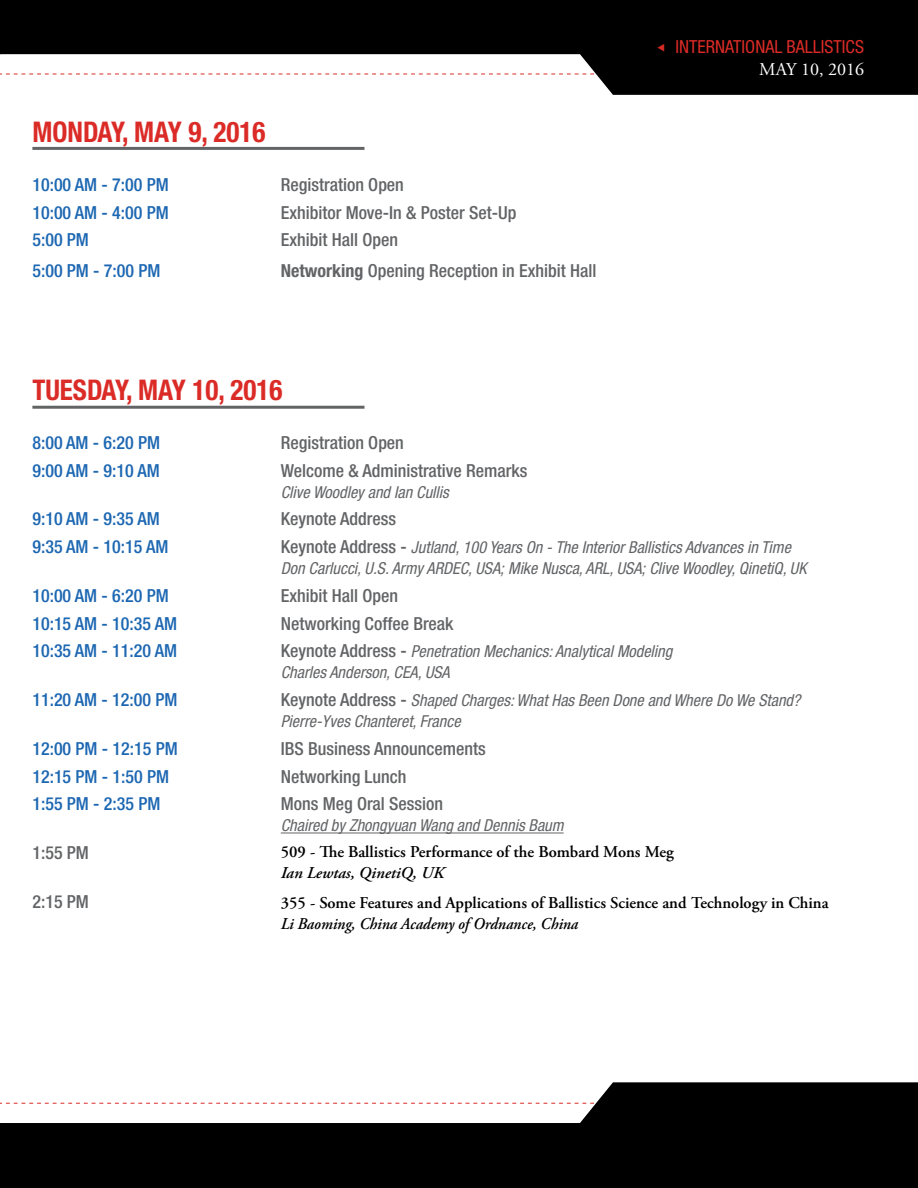
<style>
.page{position:relative;width:918px;height:1188px;background:#fff}
.page>*{position:absolute;margin:0;border:0;box-sizing:border-box;transform-origin:0 0}
.t1{font:700 condensed 28.5px "Helvetica Neue LT Std";color:#db2b27;scale:.95 1}
.t2{font:500 condensed 18px "Helvetica Neue LT Std";color:#636466}
.t3{font:500 condensed 18px "Helvetica Neue LT Std";color:#1d67b2}
.t4{font:condensed 18px "Helvetica Neue LT Std";color:#db2b27}
.t5{font:18px "Adobe Garamond Pro";color:#fff}
.t6{font:italic condensed 16.5px/21px "Helvetica Neue LT Std";color:#636466}
.t7{font:600 16.5px "Adobe Garamond Pro";color:#000}
.t8{font:italic 600 16.5px "Adobe Garamond Pro";color:#000;scale:.94 1}
.t9{font:italic 600 16.5px "Adobe Garamond Pro";color:#000}
.s1{font-weight:700}
.s2{font-weight:500;font-style:normal;font-size:18px}
</style>
<div class="page">
<div style="left:594px;top:0;width:324px;height:95px;background:#000"></div>
<svg style="left:0;top:0;width:594px;height:75px"></svg>
<div style="left:594px;top:1082px;width:324px;height:106px;background:#000"></div>
<svg style="left:0;top:1102px;width:594px;height:86px"></svg>
<hr style="left:281px;top:833px;width:283px;height:1px;background:#636466">
<hr style="left:32px;top:147px;width:332px;height:3px;background:#636466">
<hr style="left:32px;top:406px;width:332px;height:3px;background:#636466">
<svg style="left:658px;top:44px;width:6px;height:7px"></svg>
<h1 class="t1" style="left:32px;top:115px;width:247px">MONDAY, MAY 9, 2016</h1>
<p class="t3" style="left:32px;top:174px;width:138px">10:00 AM - 7:00 PM</p>
<p class="t2" style="left:281px;top:174px;width:125px">Registration Open</p>
<p class="t3" style="left:32px;top:201px;width:138px">10:00 AM - 4:00 PM</p>
<p class="t2" style="left:281px;top:201px;width:237px">Exhibitor Move-In &amp; Poster Set-Up</p>
<p class="t3" style="left:32px;top:229px;width:58px">5:00 PM</p>
<p class="t2" style="left:281px;top:229px;width:119px">Exhibit Hall Open</p>
<p class="t3" style="left:32px;top:260px;width:130px">5:00 PM - 7:00 PM</p>
<p class="t2" style="left:281px;top:260px;width:317px"><span class="s1">Networking</span> Opening Reception in Exhibit Hall</p>
<p class="t4" style="left:676px;top:37px;width:190px">INTERNATIONAL BALLISTICS</p>
<p class="t5" style="left:759px;top:58px;width:106px">MAY 10, 2016</p>
<h1 class="t1" style="left:32px;top:373px;width:265px">TUESDAY, MAY 10, 2016</h1>
<p class="t3" style="left:32px;top:432px;width:129px">8:00 AM - 6:20 PM</p>
<p class="t2" style="left:281px;top:432px;width:125px">Registration Open</p>
<p class="t3" style="left:32px;top:459px;width:129px">9:00 AM - 9:10 AM</p>
<p class="t2" style="left:281px;top:459px;width:248px">Welcome &amp; Administrative Remarks</p>
<p class="t6" style="left:281px;top:482px;width:170px">Clive Woodley and Ian Cullis</p>
<p class="t3" style="left:32px;top:508px;width:129px">9:10 AM - 9:35 AM</p>
<p class="t2" style="left:281px;top:508px;width:117px">Keynote Address</p>
<p class="t3" style="left:32px;top:536px;width:138px">9:35 AM - 10:15 AM</p>
<p class="t6" style="left:281px;top:537px;width:527px"><span class="s2">Keynote Address -</span> Jutland, 100 Years On - The Interior Ballistics Advances in Time<br>Don Carlucci, U.S. Army ARDEC, USA; Mike Nusca, ARL, USA; Clive Woodley, QinetiQ, UK</p>
<p class="t3" style="left:32px;top:585px;width:138px">10:00 AM - 6:20 PM</p>
<p class="t2" style="left:281px;top:585px;width:119px">Exhibit Hall Open</p>
<p class="t3" style="left:32px;top:612px;width:146px">10:15 AM - 10:35 AM</p>
<p class="t2" style="left:281px;top:612px;width:174px">Networking Coffee Break</p>
<p class="t3" style="left:32px;top:640px;width:146px">10:35 AM - 11:20 AM</p>
<p class="t6" style="left:281px;top:641px;width:393px"><span class="s2">Keynote Address -</span> Penetration Mechanics: Analytical Modeling<br>Charles Anderson, CEA, USA</p>
<p class="t3" style="left:32px;top:689px;width:147px">11:20 AM - 12:00 PM</p>
<p class="t6" style="left:281px;top:690px;width:521px"><span class="s2">Keynote Address -</span> Shaped Charges: What Has Been Done and Where Do We Stand?<br>Pierre-Yves Chanteret, France</p>
<p class="t3" style="left:32px;top:738px;width:147px">12:00 PM - 12:15 PM</p>
<p class="t2" style="left:281px;top:738px;width:206px">IBS Business Announcements</p>
<p class="t3" style="left:32px;top:765px;width:138px">12:15 PM - 1:50 PM</p>
<p class="t2" style="left:281px;top:765px;width:127px">Networking Lunch</p>
<p class="t3" style="left:32px;top:793px;width:130px">1:55 PM - 2:35 PM</p>
<p class="t2" style="left:281px;top:793px;width:164px">Mons Meg Oral Session</p>
<p class="t6" style="left:281px;top:815px;width:284px">Chaired by Zhongyuan Wang and Dennis Baum</p>
<p class="t2" style="left:32px;top:842px;width:58px">1:55 PM</p>
<p class="t7" style="left:281px;top:842px;width:395px">509 - The Ballistics Performance of the Bombard Mons Meg</p>
<p class="t9" style="left:281px;top:863px;width:165px">Ian Lewtas, QinetiQ, UK</p>
<p class="t2" style="left:32px;top:891px;width:58px">2:15 PM</p>
<p class="t7" style="left:281px;top:893px;width:549px">355 - Some Features and Applications of Ballistics Science and Technology in China</p>
<p class="t8" style="left:281px;top:914px;width:318px">Li Baoming, China Academy of Ordnance, China</p>
</div>
